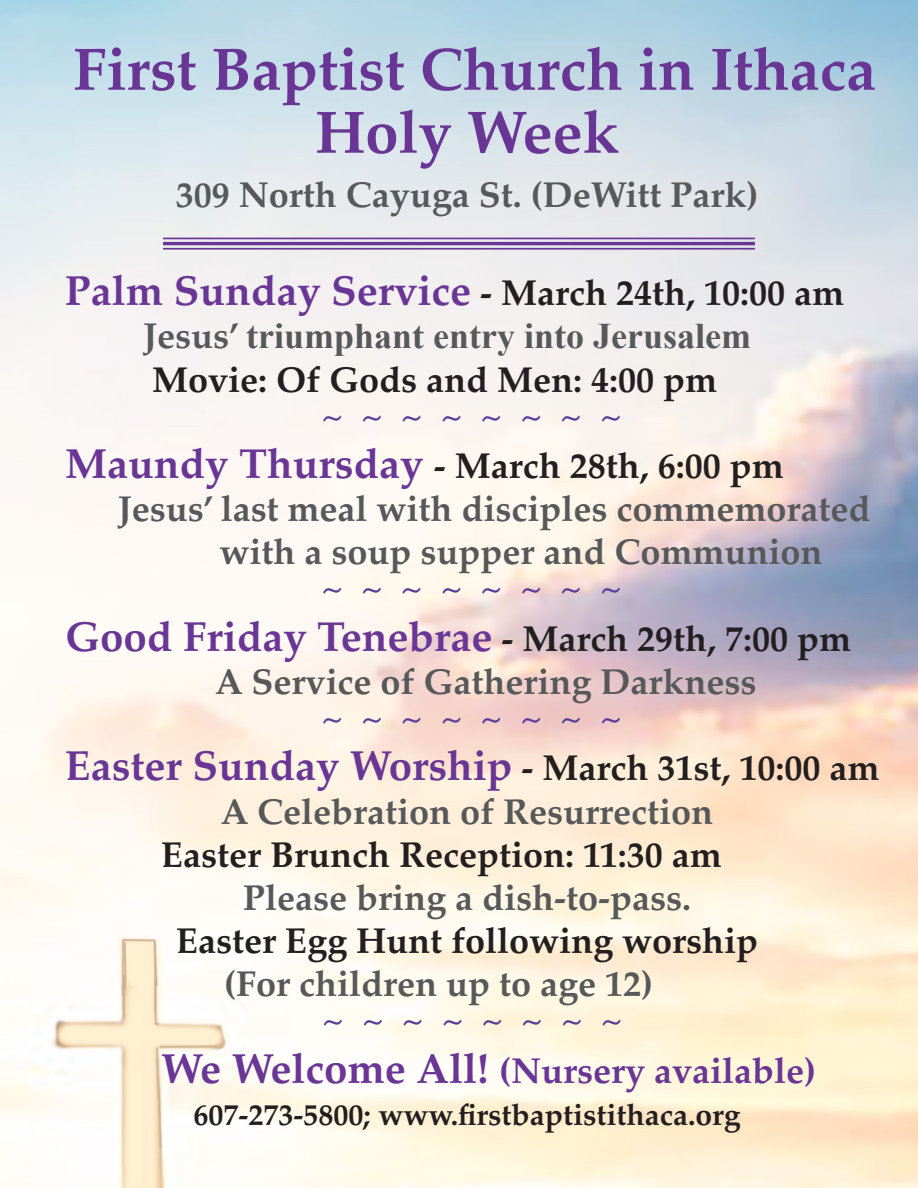
<style>
.page{position:relative;width:918px;height:1188px;background:#fff}
.page>*{position:absolute;margin:0;border:0;box-sizing:border-box;transform-origin:0 0}
.t1{font:700 60px "Palatino";color:#6a3696}
.t2{font:700 42px "Palatino";color:#6a3696}
.t3{font:700 36px/43.2px "Palatino";color:#57585a}
.t4{font:700 36px "Palatino";color:#231f20}
.t5{font:700 36px "Times New Roman";color:#57585a}
.t6{font:36px "Palatino";color:#573d98}
.t7{font:700 36px "Palatino";color:#6a3696}
.t8{font:700 30px "Palatino";color:#231f20}
.s1{font-size:42px;color:#6a3696}
.s2{font-family:"Palatino"}
.s3{font-size:36px;color:#231f20}
.s4{font-size:42px}
</style>
<div class="page">
<img style="left:0;top:0;width:918px;height:1188px">
<hr style="left:163px;top:238px;width:592px;height:1px;background:#6a3696">
<hr style="left:163px;top:242px;width:592px;height:3px;background:#6a3696">
<hr style="left:163px;top:248px;width:592px;height:2px;background:#6a3696">
<p class="t1" style="left:73px;top:18px;width:805px">First Baptist Church in Ithaca</p>
<p class="t1" style="left:315px;top:81px;width:305px">Holy Week</p>
<p class="t3" style="left:176px;top:172px;width:584px">309 North Cayuga St. (DeWitt Park)</p>
<p class="t4" style="left:65px;top:262px;width:780px"><span class="s1">Palm Sunday Service</span> - March 24th, 10:00 am</p>
<p class="t5" style="left:143px;top:312px;width:609px"><span class="s2">Jesus’</span> triumphant entry into Jerusalem</p>
<p class="t4" style="left:152px;top:349px;width:566px">Movie: Of Gods and Men: 4:00 pm</p>
<p class="t6" style="left:321px;top:385px;width:302px">~ ~ ~ ~ ~ ~ ~ ~</p>
<p class="t4" style="left:65px;top:435px;width:720px"><span class="s1">Maundy Thursday</span> - March 28th, 6:00 pm</p>
<p class="t3" style="left:220px;top:487px;width:652px;text-indent:-102px">Jesus’ last meal with disciples commemorated with a soup supper and Communion</p>
<p class="t6" style="left:321px;top:558px;width:302px">~ ~ ~ ~ ~ ~ ~ ~</p>
<p class="t2" style="left:65px;top:601px;width:788px">Good Friday Tenebrae <span class="s3">- March 29th, 7:00 pm</span></p>
<p class="t3" style="left:215px;top:659px;width:543px">A Service of Gathering Darkness</p>
<p class="t6" style="left:321px;top:688px;width:302px">~ ~ ~ ~ ~ ~ ~ ~</p>
<p class="t2" style="left:65px;top:730px;width:816px">Easter Sunday Worship <span class="s3">- March 31st, 10:00 am</span></p>
<p class="t3" style="left:221px;top:789px;width:494px">A Celebration of Resurrection</p>
<p class="t4" style="left:161px;top:824px;width:562px">Easter Brunch Reception: 11:30 am</p>
<p class="t3" style="left:243px;top:875px;width:449px">Please bring a dish-to-pass.</p>
<p class="t4" style="left:176px;top:910px;width:583px">Easter Egg Hunt following worship</p>
<p class="t3" style="left:224px;top:962px;width:430px">(For children up to age 12)</p>
<p class="t6" style="left:322px;top:990px;width:302px">~ ~ ~ ~ ~ ~ ~ ~</p>
<p class="t7" style="left:161px;top:1040px;width:656px"><span class="s4">We Welcome All!</span> (Nursery available)</p>
<p class="t8" style="left:194px;top:1089px;width:549px">607-273-5800; www.firstbaptistithaca.org</p>
</div>
